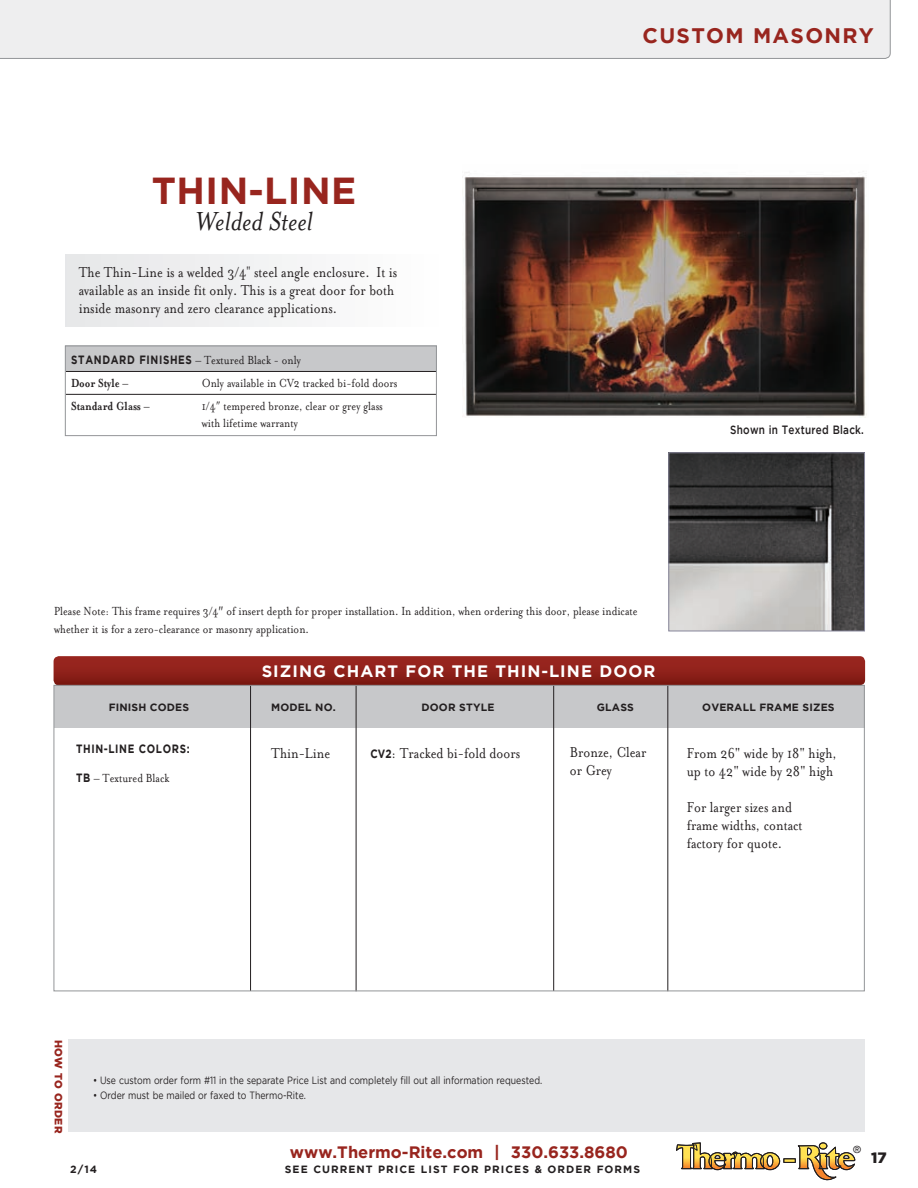
<style>
.page{position:relative;width:918px;height:1188px;background:#fff}
.page>*{position:absolute;margin:0;border:0;box-sizing:border-box;transform-origin:0 0}
.t1{font:700 37.5px "Gotham";letter-spacing:.015em;color:#98251e}
.t2{font:italic 30px "Mrs Eaves";color:#231f20}
.t3{font:700 21px "Gotham";letter-spacing:.065em;color:#98251e}
.t4{font:16.5px/18px "Mrs Eaves Roman";color:#231f20;scale:.83 1}
.t5{font:700 16.5px "Gotham";color:#98251e}
.t6{font:700 16.5px "Gotham";letter-spacing:.065em;color:#fff}
.t7{font:900 15px "Gotham";color:#231f20}
.t8{font:13.5px/16.5px "Mrs Eaves Roman";color:#231f20;scale:.83 1}
.t9{font:700 13.5px "Mrs Eaves";color:#231f20;scale:.83 1}
.t10{font:500 12px "Gotham";letter-spacing:.025em;color:#231f20;scale:.83 1}
.t11{font:700 12px "Gotham";letter-spacing:.065em;color:#231f20;scale:.83 1}
.t12{font:10.5px "Gotham";color:#231f20;scale:.83 1}
.t13{font:700 10.5px "Gotham";letter-spacing:.015em;color:#231f20}
.t14{font:700 10.5px "Gotham";letter-spacing:.1em;color:#231f20}
.t15{font:900 10.5px "Gotham";letter-spacing:.04em;color:#98251e}
.t16{font:9.9px "Helvetica";color:#231f20}
.s1{font-family:"Minion Pro";font-size:15px}
.s2{font-family:"Gotham";font-weight:700;font-size:12px}
.s3{font-family:"Mrs Eaves Roman";font-weight:400}
.s4{font-family:"Gotham"}
</style>
<div class="page">
<div style="left:0;top:0;width:891px;height:59px;background:#eeeeef"></div>
<svg style="left:676px;top:1142px;width:180px;height:39px"></svg>
<div style="left:783px;top:1158px;width:13px;height:5px;border:1px solid #231f20"></div>
<div style="left:65px;top:346px;width:372px;height:25px;background:#c7c8ca"></div>
<div style="left:65px;top:254px;width:378px;height:72px;background:#f1f2f3"></div>
<hr style="left:66px;top:394px;width:370px;height:1px;background:#231f20">
<hr style="left:66px;top:371px;width:370px;height:1px;background:#231f20">
<div style="left:54px;top:685px;width:810px;height:42px;background:#c7c8ca"></div>
<hr style="left:356px;top:685px;width:1px;height:306px;background:#231f20">
<hr style="left:250px;top:685px;width:1px;height:306px;background:#231f20">
<hr style="left:553px;top:685px;width:1px;height:306px;background:#231f20">
<hr style="left:668px;top:685px;width:1px;height:306px;background:#231f20">
<svg style="left:54px;top:656px;width:811px;height:29px;background:#8d221b"></svg>
<div style="left:68px;top:1039px;width:796px;height:93px;background:#e6e7e9"></div>
<img style="left:464px;top:171px;width:403px;height:247px">
<img style="left:671px;top:455px;width:192px;height:174px">
<div style="left:669px;top:453px;width:196px;height:178px;border:1px solid #88879c"></div>
<div style="left:65px;top:346px;width:372px;height:90px;border:1px solid #939598"></div>
<p class="t1" style="left:152px;top:169px;width:206px">THIN-LINE</p>
<p class="t2" style="left:195px;top:204px;width:119px">Welded Steel</p>
<p class="t4" style="left:79px;top:263px;width:385px">The Thin-Line is a welded 3/4<span class="s1">"</span> steel angle enclosure. It is available as an inside fit only. This is a great door for both inside masonry and zero clearance applications.</p>
<p class="t8" style="left:71px;top:352px;width:278px"><span class="s2">STANDARD FINISHES</span> – Textured Black - only</p>
<p class="t9" style="left:71px;top:375px;width:71px">Door Style <span class="s3">–</span></p>
<p class="t8" style="left:202px;top:375px;width:237px">Only available in CV2 tracked bi-fold doors</p>
<p class="t9" style="left:71px;top:399px;width:96px">Standard Glass <span class="s3">–</span></p>
<p class="t8" style="left:202px;top:398px;width:220px">1/4 tempered bronze, clear or grey glass with lifetime warranty</p>
<p class="t3" style="left:643px;top:23px;width:233px">CUSTOM MASONRY</p>
<p class="t10" style="left:730px;top:423px;width:163px">Shown in Textured Black.</p>
<p class="t8" style="left:54px;top:602px;width:704px;line-height:18px">Please Note: This frame requires 3/4<span class="s4">"</span> of insert depth for proper installation. In addition, when ordering this door, please indicate whether it is for a zero-clearance or masonry application.</p>
<p class="t6" style="left:262px;top:661px;width:395px">SIZING CHART FOR THE THIN-LINE DOOR</p>
<p class="t13" style="left:109px;top:701px;width:82px">FINISH CODES</p>
<p class="t13" style="left:271px;top:701px;width:66px">MODEL NO.</p>
<p class="t13" style="left:422px;top:701px;width:74px">DOOR STYLE</p>
<p class="t13" style="left:597px;top:701px;width:39px">GLASS</p>
<p class="t13" style="left:702px;top:701px;width:134px">OVERALL FRAME SIZES</p>
<p class="t4" style="left:271px;top:744px;width:72px">Thin-Line</p>
<p class="t4" style="left:371px;top:744px;width:182px"><span class="s2">CV2</span>: Tracked bi-fold doors</p>
<p class="t4" style="left:570px;top:743px;width:94px">Bronze, Clear</p>
<p class="t4" style="left:570px;top:761px;width:52px">or Grey</p>
<p class="t11" style="left:76px;top:742px;width:138px">THIN-LINE COLORS:</p>
<p class="t8" style="left:76px;top:770px;width:114px"><span class="s2">TB</span> – Textured Black</p>
<p class="t4" style="left:687px;top:744px;width:182px">From 26" wide by 18" high, up to 42" wide by 28" high</p>
<p class="t4" style="left:687px;top:798px;width:129px">For larger sizes and</p>
<p class="t4" style="left:687px;top:816px;width:141px">frame widths, contact</p>
<p class="t4" style="left:687px;top:834px;width:116px">factory for quote.</p>
<p class="t15" style="left:65px;top:1040px;width:95px;rotate:90deg">HOW TO ORDER</p>
<p class="t12" style="left:93px;top:1074px;width:543px">• Use custom order form #11 in the separate Price List and completely fill out all information requested.</p>
<p class="t12" style="left:93px;top:1090px;width:258px">• Order must be mailed or faxed to Thermo-Rite.</p>
<p class="t5" style="left:290px;top:1143px;width:340px">www.Thermo-Rite.com | 330.633.8680</p>
<p class="t16" style="left:853px;top:1144px;width:9px">®</p>
<p class="t13" style="left:70px;top:1163px;width:28px">2/14</p>
<p class="t14" style="left:285px;top:1163px;width:357px">SEE CURRENT PRICE LIST FOR PRICES &amp; ORDER FORMS</p>
<p class="t7" style="left:871px;top:1149px;width:17px">17</p>
</div>
